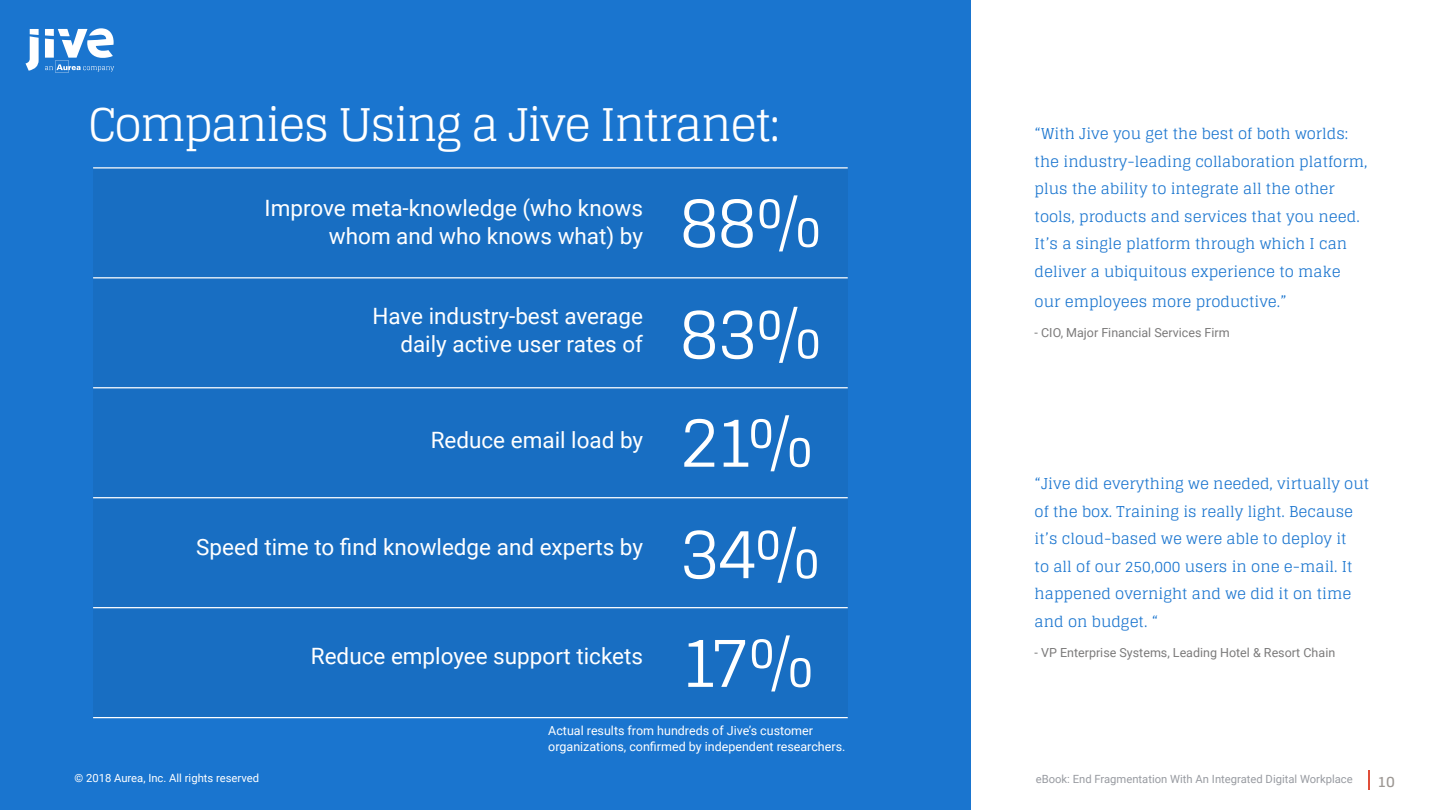
<style>
.page{position:relative;width:1440px;height:810px;background:#fff}
.page>*{position:absolute;margin:0;border:0;box-sizing:border-box;transform-origin:0 0}
.t1{font:70px "Glegoo";letter-spacing:-.04em;color:#fff}
.t2{font:45px "Glegoo";letter-spacing:-.04em;color:#fff}
.t3{font:22.5px/27.5px "Roboto";color:#fff;text-align:right}
.t4{font:15px/27.5px "Glegoo";color:#1a75cf}
.t5{font:700 15px "Glegoo";color:#9d9894}
.t6{font:12.5px/16.2px "Roboto";color:#fff}
.t7{font:12.5px "Roboto";color:#7c7b7b}
.t8{font:11.25px "Roboto";color:#989ba1}
.t9{font:11.25px "Roboto";color:#fff}
</style>
<div class="page">
<hr style="left:1368px;top:770px;width:2px;height:20px;background:#e04e39">
<div style="left:0;top:0;width:971px;height:810px;background:#1a75cf"></div>
<svg style="left:26px;top:29px;width:13px;height:42px"></svg>
<svg style="left:45px;top:28px;width:69px;height:45px"></svg>
<div style="left:93px;top:167px;width:755px;height:551px;background:#186ec2"></div>
<hr style="left:93px;top:277px;width:755px;height:1px;background:#fff">
<hr style="left:93px;top:387px;width:755px;height:1px;background:#fff">
<hr style="left:93px;top:497px;width:755px;height:1px;background:#fff">
<hr style="left:93px;top:607px;width:755px;height:1px;background:#fff">
<hr style="left:93px;top:167px;width:755px;height:2px;background:#fff">
<hr style="left:93px;top:717px;width:755px;height:1px;background:#fff">
<h2 class="t2" style="left:88px;top:99px;width:693px">Companies Using a Jive Intranet:</h2>
<h3 class="t3" style="left:265px;top:194px;width:380px">Improve meta-knowledge (who knows whom and who knows what) by</h3>
<h1 class="t1" style="left:679px;top:182px;width:146px">88%</h1>
<h3 class="t3" style="left:372px;top:302px;width:272px">Have industry-best average daily active user rates of</h3>
<h1 class="t1" style="left:679px;top:293px;width:146px">83%</h1>
<p class="t4" style="left:1035px;top:121px;width:334px">“With Jive you get the best of both worlds: the industry-leading collaboration platform, plus the ability to integrate all the other tools, products and services that you need.<br>It’s a single platform through which I can deliver a ubiquitous experience to make</p>
<p class="t4" style="left:1035px;top:288px;width:254px">our employees more productive.”</p>
<p class="t7" style="left:1035px;top:324px;width:197px">- CIO, Major Financial Services Firm</p>
<h3 class="t3" style="left:431px;top:425px;width:214px">Reduce email load by</h3>
<h1 class="t1" style="left:679px;top:402px;width:137px">21%</h1>
<h3 class="t3" style="left:196px;top:533px;width:448px">Speed time to find knowledge and experts by</h3>
<h1 class="t1" style="left:679px;top:513px;width:144px">34%</h1>
<h3 class="t3" style="left:311px;top:641px;width:334px">Reduce employee support tickets</h3>
<h1 class="t1" style="left:679px;top:622px;width:138px">17%</h1>
<p class="t4" style="left:1035px;top:471px;width:336px">“Jive did everything we needed, virtually out of the box. Training is really light. Because it’s cloud-based we were able to deploy it<br>to all of our 250,000 users in one e-mail. It happened overnight and we did it on time and on budget. “</p>
<p class="t7" style="left:1035px;top:644px;width:302px">- VP Enterprise Systems, Leading Hotel &amp; Resort Chain</p>
<p class="t6" style="left:548px;top:722px;width:299px">Actual results from hundreds of Jive’s customer organizations, confirmed by independent researchers.</p>
<p class="t9" style="left:74px;top:771px;width:186px">© 2018 Aurea, Inc. All rights reserved</p>
<p class="t8" style="left:1036px;top:771px;width:319px">eBook: End Fragmentation With An Integrated Digital Workplace</p>
<p class="t5" style="left:1377px;top:773px;width:19px">10</p>
</div>
